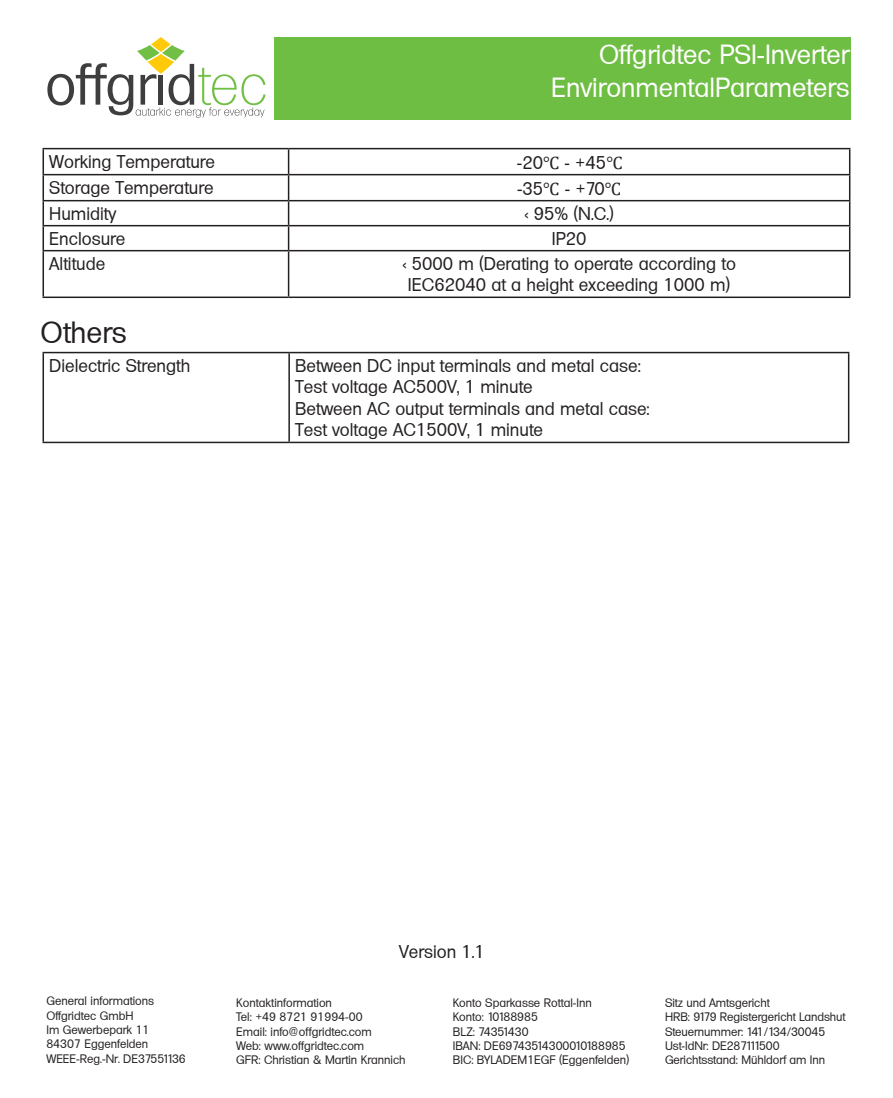
<style>
.page{position:relative;width:893px;height:1098px;background:#fff}
.page>*{position:absolute;margin:0;border:0;box-sizing:border-box;transform-origin:0 0}
.t1{font:30px "Adam Becker";color:#231f20}
.t2{font:27px/32.4px "Adam Becker";color:#fff;text-align:right}
.t3{font:18px/21.6px "Adam Becker";color:#231f20;text-align:center}
.t4{font:18px "Adam Becker";color:#221e1f}
.t5{font:12px/14.4px "Adam Becker";color:#231f20}
.s1{font-family:"Cambria Math"}
</style>
<div class="page">
<div style="left:274px;top:37px;width:576px;height:82px;background:#6fbe44"></div>
<svg style="left:151px;top:37px;width:20px;height:15px"></svg>
<svg style="left:47px;top:45px;width:219px;height:73px"></svg>
<hr style="left:43px;top:148px;width:246px;height:1px;background:#231f20">
<hr style="left:289px;top:148px;width:561px;height:1px;background:#231f20">
<hr style="left:43px;top:174px;width:246px;height:1px;background:#231f20">
<hr style="left:289px;top:174px;width:561px;height:1px;background:#231f20">
<hr style="left:43px;top:200px;width:246px;height:1px;background:#231f20">
<hr style="left:289px;top:200px;width:561px;height:1px;background:#231f20">
<hr style="left:43px;top:225px;width:246px;height:1px;background:#231f20">
<svg style="left:43px;top:149px;width:1px;height:101px"></svg>
<hr style="left:289px;top:225px;width:561px;height:1px;background:#231f20">
<svg style="left:288px;top:149px;width:1px;height:101px"></svg>
<svg style="left:849px;top:149px;width:1px;height:101px"></svg>
<hr style="left:43px;top:250px;width:246px;height:1px;background:#231f20">
<hr style="left:43px;top:251px;width:1px;height:45px;background:#231f20">
<hr style="left:289px;top:250px;width:561px;height:1px;background:#231f20">
<hr style="left:288px;top:251px;width:1px;height:45px;background:#231f20">
<hr style="left:849px;top:251px;width:1px;height:45px;background:#231f20">
<hr style="left:43px;top:296px;width:246px;height:2px;background:#231f20">
<hr style="left:289px;top:296px;width:561px;height:2px;background:#231f20">
<hr style="left:43px;top:352px;width:246px;height:1px;background:#231f20">
<hr style="left:43px;top:353px;width:1px;height:88px;background:#231f20">
<hr style="left:289px;top:352px;width:560px;height:1px;background:#231f20">
<hr style="left:288px;top:353px;width:2px;height:88px;background:#231f20">
<hr style="left:848px;top:353px;width:1px;height:88px;background:#231f20">
<hr style="left:43px;top:441px;width:246px;height:2px;background:#231f20">
<hr style="left:289px;top:441px;width:560px;height:2px;background:#231f20">
<h2 class="t2" style="left:551px;top:38px;width:300px">Offgridtec PSI-Inverter<br>Environmental Parameters</h2>
<h3 class="t3" style="left:49px;top:150px;width:167px">Working Temperature</h3>
<h3 class="t3" style="left:517px;top:151px;width:107px">-20<span class="s1">℃</span> - +45<span class="s1">℃</span></h3>
<h3 class="t3" style="left:49px;top:176px;width:166px">Storage Temperature</h3>
<h3 class="t3" style="left:517px;top:177px;width:106px">-35<span class="s1">℃</span> - +70<span class="s1">℃</span></h3>
<h3 class="t3" style="left:49px;top:202px;width:69px">Humidity</h3>
<h3 class="t3" style="left:524px;top:202px;width:91px">&lt; 95% (N.C.)</h3>
<h3 class="t3" style="left:49px;top:227px;width:78px">Enclosure</h3>
<h3 class="t3" style="left:552px;top:227px;width:36px">IP20</h3>
<h3 class="t3" style="left:49px;top:252px;width:58px">Altitude</h3>
<h3 class="t3" style="left:402px;top:252px;width:335px">&lt; 5000 m (Derating to operate according to<br>IEC62040 at a height exceeding 1000 m)</h3>
<h1 class="t1" style="left:41px;top:315px;width:88px">Others</h1>
<h3 class="t3" style="left:49px;top:354px;width:143px">Dielectric Strength</h3>
<h3 class="t3" style="left:295px;top:354px;width:356px;text-align:left">Between DC input terminals and metal case:<br>Test voltage AC500V, 1 minute<br>Between AC output terminals and metal case:<br>Test voltage AC1500V, 1 minute</h3>
<h3 class="t4" style="left:399px;top:940px;width:87px">Version 1.1</h3>
<p class="t5" style="left:46px;top:993px;width:141px">General informations<br>Offgridtec GmbH<br>Im Gewerbepark 11<br>84307 Eggenfelden<br>WEEE-Reg.-Nr. DE37551136</p>
<p class="t5" style="left:236px;top:994px;width:171px">Kontaktinformation<br>Tel: +49 8721 91994-00<br>Email: info@offgridtec.com<br>Web: www.offgridtec.com<br>GFR: Christian &amp; Martin Krannich</p>
<p class="t5" style="left:453px;top:994px;width:178px">Konto Sparkasse Rottal-Inn<br>Konto: 10188985<br>BLZ: 74351430<br>IBAN: DE69743514300010188985<br>BIC: BYLADEM1EGF (Eggenfelden)</p>
<p class="t5" style="left:665px;top:994px;width:182px">Sitz und Amtsgericht<br>HRB: 9179 Registergericht Landshut<br>Steuernummer: 141/134/30045<br>Ust-IdNr: DE287111500<br>Gerichtsstand: Mühldorf am Inn</p>
</div>
